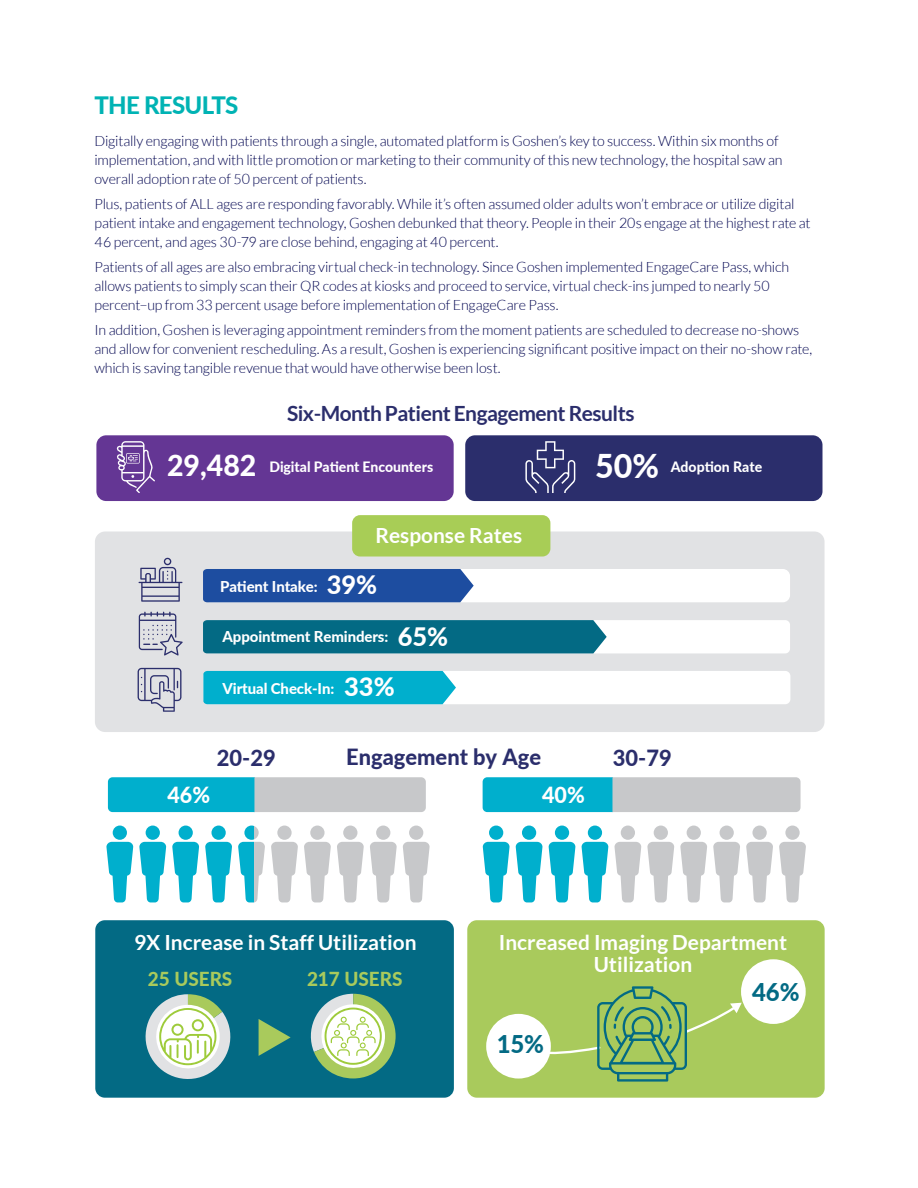
<style>
.page{position:relative;width:918px;height:1188px;background:#fff}
.page>*{position:absolute;margin:0;border:0;box-sizing:border-box;transform-origin:0 0}
.t1{font:800 32.85px "Lato";color:#fff}
.t2{font:800 24.45px "Lato";color:#036a84}
.CHALLENGE_SOLUTION{font:800 24px "Lato";letter-spacing:-.03em;color:#00b3b4}
.t3{font:800 22.35px "Lato";color:#2b2e6c}
.t4{font:800 22.2px "Lato";color:#fff}
.t5{font:700 21px "Lato";letter-spacing:-.025em;color:#2b2e6c}
.t6{font:700 20.85px/22.5px "Lato";color:#fff;text-align:center}
.t7{font:800 19.35px "Lato";color:#a9ca5c}
.t8{font:800 15px "Lato";letter-spacing:-.005em;color:#fff}
.BODY_COPY{font:300 14.25px/18.8px "Lato";letter-spacing:-.01em;color:#000450}
.t9{font:800 14.25px "Lato";color:#fff}
.s1{font-size:29.1px}
.s2{font-size:25.35px}
</style>
<div class="page">
<svg style="left:108px;top:777px;width:318px;height:35px;background:#6cbdcb"></svg>
<div style="left:96px;top:435px;width:358px;height:66px;background:#643694;border-radius:10px"></div>
<div style="left:95px;top:532px;width:730px;height:200px;background:#e1e2e4;border-radius:10px"></div>
<div style="left:352px;top:515px;width:198px;height:42px;background:#a8cd56;border-radius:8px"></div>
<div style="left:465px;top:435px;width:357px;height:66px;background:#2b2e6c;border-radius:10px"></div>
<svg style="left:139px;top:558px;width:43px;height:44px"></svg>
<svg style="left:139px;top:612px;width:44px;height:44px"></svg>
<svg style="left:138px;top:668px;width:43px;height:44px"></svg>
<div style="left:203px;top:569px;width:587px;height:33px;background:#fff;border-radius:7px"></div>
<div style="left:203px;top:620px;width:587px;height:33px;background:#fff;border-radius:5px"></div>
<div style="left:203px;top:671px;width:587px;height:33px;background:#fff;border-radius:5px"></div>
<div style="left:203px;top:569px;width:271px;height:33px;background:#1d4da0"></div>
<div style="left:203px;top:620px;width:404px;height:33px;background:#036a84"></div>
<div style="left:203px;top:671px;width:253px;height:33px;background:#00afcd"></div>
<div style="left:95px;top:920px;width:359px;height:178px;background:#036a84;border-radius:10px"></div>
<div style="left:467px;top:920px;width:358px;height:178px;background:#a9ca5c;border-radius:10px"></div>
<svg style="left:259px;top:1019px;width:32px;height:37px"></svg>
<svg style="left:117px;top:441px;width:38px;height:52px"></svg>
<svg style="left:525px;top:441px;width:50px;height:52px"></svg>
<div style="left:486px;top:1014px;width:65px;height:65px;background:#fff;border-radius:50%"></div>
<div style="left:741px;top:959px;width:65px;height:65px;background:#fff;border-radius:50%"></div>
<svg style="left:537px;top:986px;width:205px;height:96px"></svg>
<svg style="left:145px;top:994px;width:86px;height:85px"></svg>
<svg style="left:310px;top:994px;width:86px;height:84px"></svg>
<div style="left:113px;top:826px;width:14px;height:14px;background:#00afcd;border-radius:50%"></div>
<svg style="left:106px;top:842px;width:27px;height:60px"></svg>
<div style="left:146px;top:826px;width:14px;height:14px;background:#00afcd;border-radius:50%"></div>
<svg style="left:139px;top:842px;width:27px;height:60px"></svg>
<div style="left:179px;top:826px;width:14px;height:14px;background:#00afcd;border-radius:50%"></div>
<svg style="left:172px;top:842px;width:27px;height:60px"></svg>
<div style="left:211px;top:826px;width:15px;height:14px;background:#00afcd;border-radius:50%"></div>
<svg style="left:205px;top:842px;width:27px;height:60px"></svg>
<div style="left:277px;top:826px;width:15px;height:14px;background:#c7c8ca;border-radius:50%"></div>
<svg style="left:271px;top:842px;width:27px;height:60px"></svg>
<div style="left:310px;top:826px;width:15px;height:14px;background:#c7c8ca;border-radius:50%"></div>
<svg style="left:304px;top:842px;width:27px;height:60px"></svg>
<div style="left:343px;top:826px;width:14px;height:14px;background:#c7c8ca;border-radius:50%"></div>
<svg style="left:337px;top:842px;width:27px;height:60px"></svg>
<div style="left:376px;top:826px;width:14px;height:14px;background:#c7c8ca;border-radius:50%"></div>
<svg style="left:370px;top:842px;width:27px;height:60px"></svg>
<div style="left:409px;top:826px;width:14px;height:14px;background:#c7c8ca;border-radius:50%"></div>
<svg style="left:403px;top:842px;width:27px;height:60px"></svg>
<div style="left:489px;top:826px;width:14px;height:14px;background:#00afcd;border-radius:50%"></div>
<svg style="left:483px;top:842px;width:27px;height:60px"></svg>
<div style="left:522px;top:826px;width:14px;height:14px;background:#00afcd;border-radius:50%"></div>
<svg style="left:516px;top:842px;width:26px;height:60px"></svg>
<div style="left:555px;top:826px;width:14px;height:14px;background:#00afcd;border-radius:50%"></div>
<svg style="left:549px;top:842px;width:26px;height:60px"></svg>
<div style="left:588px;top:826px;width:14px;height:14px;background:#00afcd;border-radius:50%"></div>
<svg style="left:582px;top:842px;width:26px;height:60px"></svg>
<div style="left:621px;top:826px;width:14px;height:14px;background:#c7c8ca;border-radius:50%"></div>
<svg style="left:615px;top:842px;width:26px;height:60px"></svg>
<div style="left:654px;top:826px;width:14px;height:14px;background:#c7c8ca;border-radius:50%"></div>
<svg style="left:647px;top:842px;width:27px;height:60px"></svg>
<div style="left:687px;top:826px;width:14px;height:14px;background:#c7c8ca;border-radius:50%"></div>
<svg style="left:680px;top:842px;width:27px;height:60px"></svg>
<div style="left:720px;top:826px;width:14px;height:14px;background:#c7c8ca;border-radius:50%"></div>
<svg style="left:713px;top:842px;width:27px;height:60px"></svg>
<div style="left:752px;top:826px;width:15px;height:14px;background:#c7c8ca;border-radius:50%"></div>
<svg style="left:746px;top:842px;width:27px;height:60px"></svg>
<div style="left:785px;top:826px;width:15px;height:14px;background:#c7c8ca;border-radius:50%"></div>
<svg style="left:779px;top:842px;width:27px;height:60px"></svg>
<svg style="left:483px;top:777px;width:318px;height:35px;background:#76becb"></svg>
<svg style="left:238px;top:826px;width:27px;height:76px"></svg>
<p class="CHALLENGE_SOLUTION" style="left:94px;top:87px;width:145px">THE RESULTS</p>
<p class="BODY_COPY" style="left:94px;top:132px;width:690px">Digitally engaging with patients through a single, automated platform is Goshen’s key to success. Within six months of implementation, and with little promotion or marketing to their community of this new technology, the hospital saw an overall adoption rate of 50 percent of patients.</p>
<p class="BODY_COPY" style="left:94px;top:195px;width:718px">Plus, patients of ALL ages are responding favorably. While it’s often assumed older adults won’t embrace or utilize digital patient intake and engagement technology, Goshen debunked that theory. People in their 20s engage at the highest rate at<br>46 percent, and ages 30-79 are close behind, engaging at 40 percent.</p>
<p class="BODY_COPY" style="left:94px;top:258px;width:696px">Patients of all ages are also embracing virtual check-in technology. Since Goshen implemented EngageCare Pass, which allows patients to simply scan their QR codes at kiosks and proceed to service, virtual check-ins jumped to nearly 50 percent−up from 33 percent usage before implementation of EngageCare Pass.</p>
<p class="BODY_COPY" style="left:94px;top:321px;width:719px">In addition, Goshen is leveraging appointment reminders from the moment patients are scheduled to decrease no-shows and allow for convenient rescheduling. As a result, Goshen is experiencing significant positive impact on their no-show rate, which is saving tangible revenue that would have otherwise been lost.</p>
<p class="t5" style="left:287px;top:401px;width:349px">Six-Month Patient Engagement Results</p>
<p class="t9" style="left:167px;top:456px;width:268px"><span class="s1">29,482</span> Digital Patient Encounters</p>
<p class="t1" style="left:595px;top:441px;width:65px">50%</p>
<p class="t9" style="left:671px;top:456px;width:93px">Adoption Rate</p>
<p class="t6" style="left:375px;top:523px;width:148px">Response Rates</p>
<p class="t8" style="left:220px;top:575px;width:159px">Patient Intake: <span class="s2">39%</span></p>
<p class="t8" style="left:223px;top:625px;width:227px">Appointment Reminders: <span class="s2">65%</span></p>
<p class="t8" style="left:223px;top:677px;width:174px">Virtual Check-In: <span class="s2">33%</span></p>
<p class="t3" style="left:346px;top:740px;width:196px">Engagement by Age</p>
<p class="t3" style="left:217px;top:741px;width:60px">20-29</p>
<p class="t3" style="left:613px;top:741px;width:60px">30-79</p>
<p class="t4" style="left:167px;top:779px;width:44px">46%</p>
<p class="t4" style="left:542px;top:779px;width:44px">40%</p>
<p class="t6" style="left:134px;top:930px;width:284px">9X Increase in Staff Utilization</p>
<p class="t6" style="left:499px;top:930px;width:290px">Increased Imaging Department<br>Utilization</p>
<p class="t7" style="left:148px;top:964px;width:86px">25 USERS</p>
<p class="t7" style="left:307px;top:964px;width:97px">217 USERS</p>
<p class="t2" style="left:752px;top:973px;width:49px">46%</p>
<p class="t2" style="left:497px;top:1026px;width:49px">15%</p>
</div>
